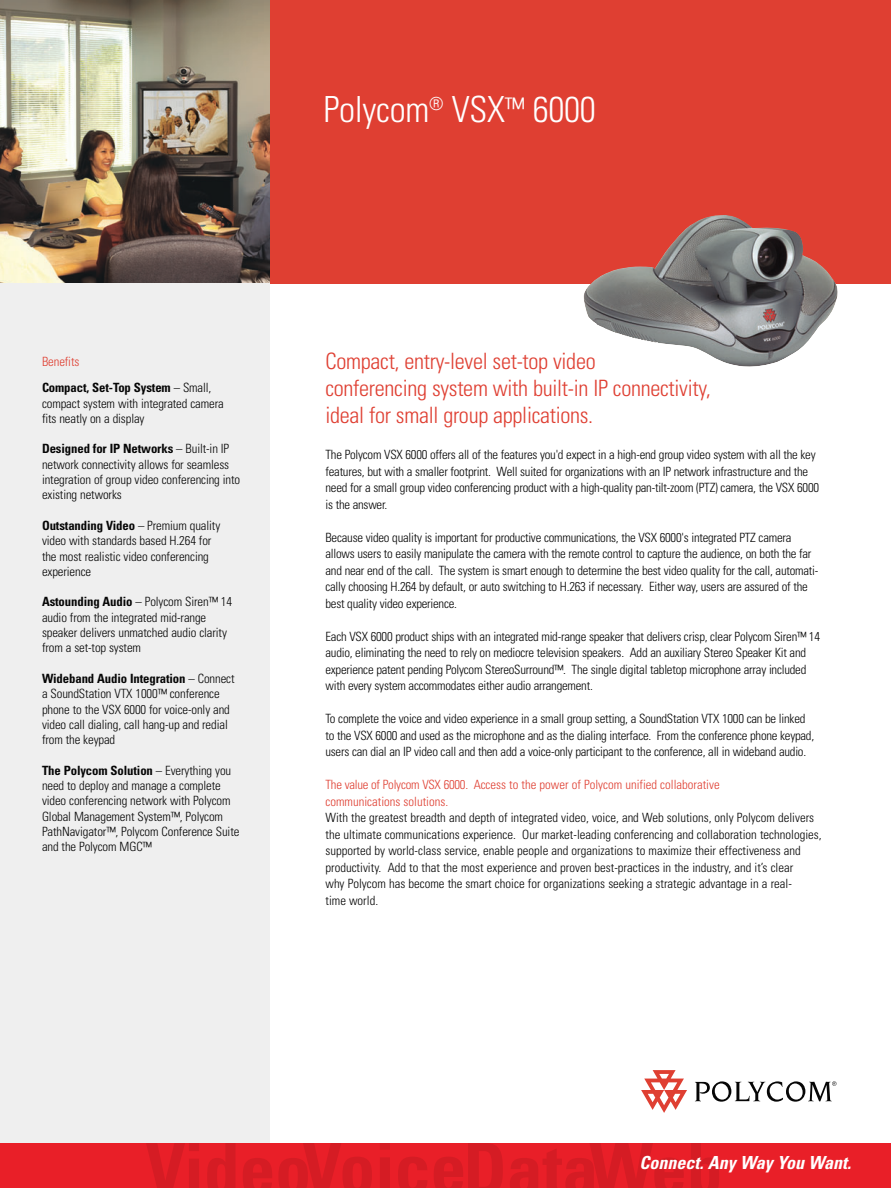
<style>
.page{position:relative;width:891px;height:1188px;background:#fff}
.page>*{position:absolute;margin:0;border:0;box-sizing:border-box;transform-origin:0 0}
.t1{font:300 condensed 36px "Univers";letter-spacing:-.01em;color:#fff}
.t2{font:300 condensed 22.5px/27px "Univers";letter-spacing:-.015em;color:#df3f32}
.t3{font:italic 700 condensed 18px "Univers";letter-spacing:-.02em;color:#fff}
.t4{font:300 condensed 12.75px/15.3px "Univers";letter-spacing:-.02em;color:#060606}
.t5{font:300 condensed 12.75px/16.5px "Univers";color:#060606}
.t6{font:300 condensed 12.75px/16.5px "Univers";color:#df3f32}
.t7{font:700 condensed 12.75px/26.7px "Univers";letter-spacing:-.01em;color:#060606}
.s1{font-size:27px}
.s2{font-weight:300;color:#df3f32}
.s3{font-weight:300}
.s4{font-weight:700}
</style>
<div class="page">
<img style="left:0;top:0;width:270px;height:284px">
<div style="left:270px;top:0;width:621px;height:284px;background:#df3f32"></div>
<img style="left:583px;top:215px;width:255px;height:152px">
<div style="left:0;top:284px;width:270px;height:899px;background:#efefef"></div>
<svg style="left:641px;top:1070px;width:46px;height:43px"></svg>
<svg style="left:695px;top:1081px;width:142px;height:21px"></svg>
<div style="left:0;top:1144px;width:891px;height:44px;background:#e91f28"></div>
<img style="left:146px;top:1144px;width:157px;height:44px">
<img style="left:303px;top:1144px;width:160px;height:44px">
<img style="left:468px;top:1144px;width:121px;height:44px">
<img style="left:589px;top:1144px;width:130px;height:44px">
<h1 class="t1" style="left:324px;top:96px;width:274px">Polycom<sup>®</sup> VSX<span class="s1">™</span> 6000</h1>
<p class="t7" style="left:42px;top:349px;width:171px"><span class="s2">Benefits<br></span>Compact, Set-Top System <span class="s3">– Small,</span></p>
<p class="t4" style="left:42px;top:397px;width:183px">compact system with integrated camera fits neatly on a display</p>
<p class="t4" style="left:42px;top:443px;width:200px"><span class="s4">Designed for IP Networks</span> – Built-in IP network connectivity allows for seamless integration of group video conferencing into existing networks</p>
<p class="t4" style="left:42px;top:519px;width:180px"><span class="s4">Outstanding Video</span> – Premium quality video with standards based H.264 for the most realistic video conferencing experience</p>
<p class="t4" style="left:42px;top:596px;width:192px"><span class="s4">Astounding Audio</span> – Polycom Siren™ 14 audio from the integrated mid-range speaker delivers unmatched audio clarity from a set-top system</p>
<p class="t4" style="left:42px;top:672px;width:194px"><span class="s4">Wideband Audio Integration</span> – Connect a SoundStation VTX 1000™ conference phone to the VSX 6000 for voice-only and video call dialing, call hang-up and redial from the keypad</p>
<p class="t4" style="left:42px;top:764px;width:199px"><span class="s4">The Polycom Solution</span> – Everything you need to deploy and manage a complete video conferencing network with Polycom Global Management System™, Polycom PathNavigator™, Polycom Conference Suite and the Polycom MGC™</p>
<h2 class="t2" style="left:325px;top:350px;width:387px">Compact, entry-level set-top video<br>conferencing system with built-in IP connectivity, ideal for small group applications.</h2>
<p class="t4" style="left:325px;top:448px;width:495px;line-height:16.5px">The Polycom VSX 6000 offers all of the features you'd expect in a high-end group video system with all the key features, but with a smaller footprint. Well suited for organizations with an IP network infrastructure and the need for a small group video conferencing product with a high-quality pan-tilt-zoom (PTZ) camera, the VSX 6000 is the answer.</p>
<p class="t4" style="left:325px;top:530px;width:494px;line-height:16.5px">Because video quality is important for productive communications, the VSX 6000's integrated PTZ camera allows users to easily manipulate the camera with the remote control to capture the audience, on both the far and near end of the call. The system is smart enough to determine the best video quality for the call, automati&shy;cally choosing H.264 by default, or auto switching to H.263 if necessary. Either way, users are assured of the best quality video experience.</p>
<p class="t4" style="left:325px;top:629px;width:496px;line-height:16.5px">Each VSX 6000 product ships with an integrated mid-range speaker that delivers crisp, clear Polycom Siren™ 14 audio, eliminating the need to rely on mediocre television speakers. Add an auxiliary Stereo Speaker Kit and experience patent pending Polycom StereoSurround™. The single digital tabletop microphone array included with every system accommodates either audio arrangement.</p>
<p class="t4" style="left:325px;top:712px;width:490px;line-height:16.5px">To complete the voice and video experience in a small group setting, a SoundStation VTX 1000 can be linked to the VSX 6000 and used as the microphone and as the dialing interface. From the conference phone keypad, users can dial an IP video call and then add a voice-only participant to the conference, all in wideband audio.</p>
<p class="t6" style="left:325px;top:778px;width:396px">The value of Polycom VSX 6000. Access to the power of Polycom unified collaborative communications solutions.</p>
<p class="t5" style="left:325px;top:811px;width:498px">With the greatest breadth and depth of integrated video, voice, and Web solutions, only Polycom delivers the ultimate communications experience. Our market-leading conferencing and collaboration technologies, supported by world-class service, enable people and organizations to maximize their effectiveness and productivity. Add to that the most experience and proven best-practices in the industry, and it’s clear<br>why Polycom has become the smart choice for organizations seeking a strategic advantage in a real-<br>time world.</p>
<h3 class="t3" style="left:639px;top:1156px;width:217px">Connect.Any Way You Want.</h3>
</div>
